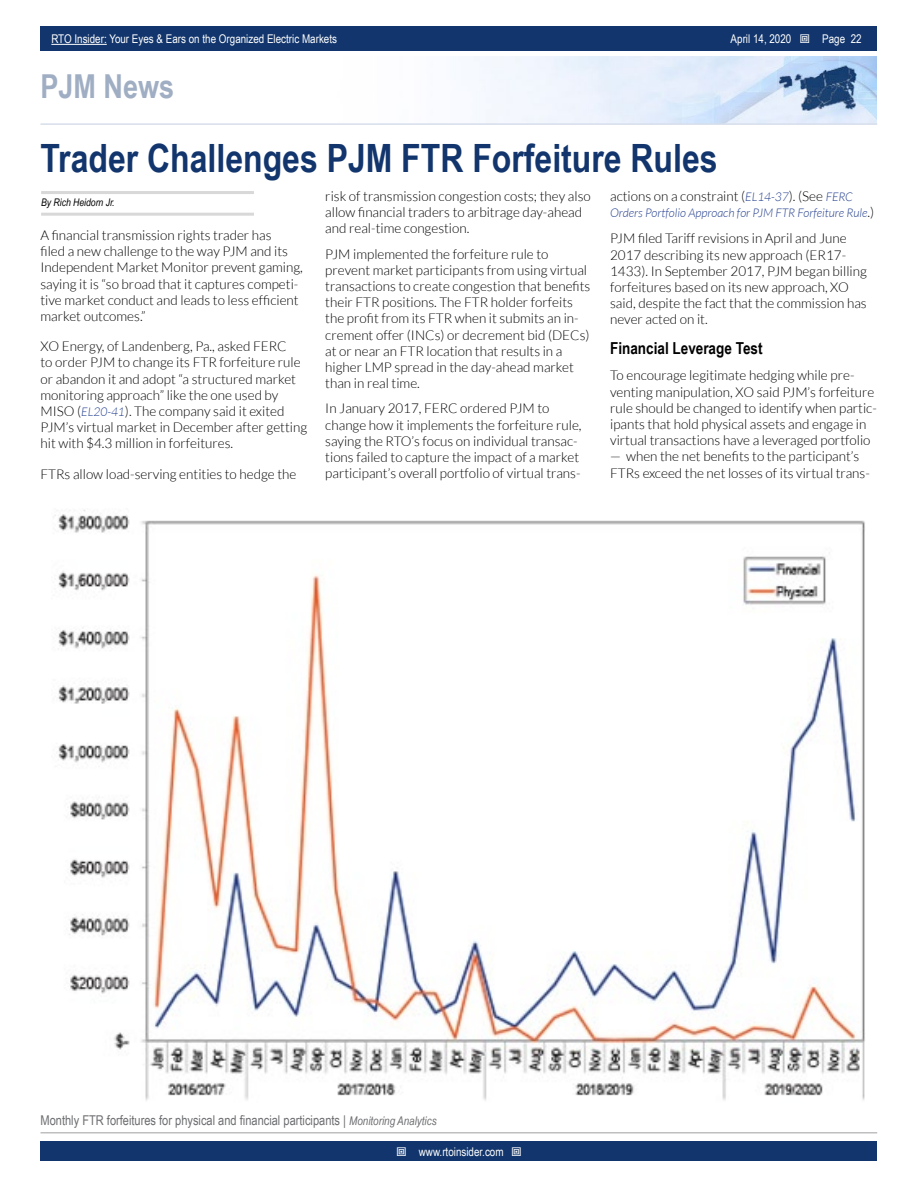
<style>
.page{position:relative;width:918px;height:1188px;background:#fff}
.page>*{position:absolute;margin:0;border:0;box-sizing:border-box;transform-origin:0 0}
.t1{font:700 39px "Arial Narrow";color:#11356c}
.t2{font:700 33px "Arial Narrow";color:#a0aec4}
.t3{font:700 16.5px "Arial Narrow";color:#000}
.t4{font:300 13.5px/16.2px "Lato";color:#000}
.t5{font:13.5px "Arial Narrow";color:#6d6e71}
.t6{font:12px "Arial Narrow";color:#fff}
.t7{font:italic 300 12px "Lato";color:#25408f}
.t8{font:italic 10.5px "Arial Narrow";color:#000}
.s1{font-style:italic;font-size:12px;color:#25408f}
.s2{font-style:normal;font-size:13.5px;color:#000}
.s3{font-style:italic;font-size:12px}
</style>
<div class="page">
<div style="left:41px;top:1142px;width:836px;height:19px;background:#11356c"></div>
<div style="left:41px;top:27px;width:836px;height:24px;background:#11356c"></div>
<hr style="left:51px;top:44px;width:56px;height:1px;background:#fff">
<img style="left:474px;top:56px;width:403px;height:67px">
<hr style="left:40px;top:123px;width:837px;height:2px;background:#d6deec">
<hr style="left:41px;top:191px;width:213px;height:3px;background:#d8d8d8">
<hr style="left:41px;top:213px;width:213px;height:3px;background:#d8d8d8">
<hr style="left:40px;top:1132px;width:837px;height:2px;background:#bfbfbf">
<img style="left:53px;top:509px;width:812px;height:592px">
<p class="t6" style="left:51px;top:30px;width:287px">RTO Insider: Your Eyes &amp; Ears on the Organized Electric Markets</p>
<p class="t6" style="left:731px;top:30px;width:62px">April 14, 2020</p>
<p class="t6" style="left:822px;top:30px;width:41px">Page 22</p>
<h2 class="t2" style="left:40px;top:61px;width:135px">PJM News</h2>
<h1 class="t1" style="left:40px;top:129px;width:679px">Trader Challenges PJM FTR Forfeiture Rules</h1>
<p class="t8" style="left:41px;top:195px;width:75px">By Rich Heidorn Jr.</p>
<p class="t4" style="left:610px;top:188px;width:244px">actions on a constraint (<span class="s1">EL14-37</span>). (See <span class="s1">FERC</span></p>
<p class="t7" style="left:610px;top:206px;width:266px">Orders Portfolio Approach for PJM FTR Forfeiture Rule<span class="s2">.)</span></p>
<p class="t4" style="left:610px;top:231px;width:258px">PJM filed Tariff revisions in April and June 2017 describing its new approach (ER17- 1433). In September 2017, PJM began billing forfeitures based on its new approach, XO said, despite the fact that the commission has never acted on it.</p>
<p class="t3" style="left:610px;top:336px;width:154px">Financial Leverage Test</p>
<p class="t4" style="left:610px;top:368px;width:268px">To encourage legitimate hedging while pre&shy;venting manipulation, XO said PJM’s forfeiture rule should be changed to identify when partic&shy;ipants that hold physical assets and engage in virtual transactions have a leveraged portfolio</p>
<p class="t4" style="left:610px;top:449px;width:261px">— when the net benefits to the participant’s<br>FTRs exceed the net losses of its virtual trans-</p>
<p class="t4" style="left:325px;top:188px;width:267px">risk of transmission congestion costs; they also allow financial traders to arbitrage day-ahead and real-time congestion.</p>
<p class="t4" style="left:325px;top:246px;width:267px">PJM implemented the forfeiture rule to prevent market participants from using virtual transactions to create congestion that benefits their FTR positions. The FTR holder forfeits the profit from its FTR when it submits an in&shy;crement offer (INCs) or decrement bid (DECs) at or near an FTR location that results in a higher LMP spread in the day-ahead market than in real time.</p>
<p class="t4" style="left:325px;top:400px;width:258px">In January 2017, FERC ordered PJM to change how it implements the forfeiture rule, saying the RTO’s focus on individual transac&shy;tions failed to capture the impact of a market participant’s overall portfolio of virtual trans-</p>
<p class="t4" style="left:40px;top:227px;width:264px">A financial transmission rights trader has<br>filed a new challenge to the way PJM and its Independent Market Monitor prevent gaming, saying it is “so broad that it captures competi&shy;tive market conduct and leads to less efficient market outcomes.”</p>
<p class="t4" style="left:40px;top:338px;width:268px">XO Energy, of Landenberg, Pa., asked FERC<br>to order PJM to change its FTR forfeiture rule or abandon it and adopt “a structured market monitoring approach” like the one used by MISO (<span class="s1">EL20-41</span>). The company said it exited PJM’s virtual market in December after getting hit with $4.3 million in forfeitures.</p>
<p class="t4" style="left:41px;top:466px;width:257px">FTRs allow load-serving entities to hedge the</p>
<p class="t5" style="left:40px;top:1111px;width:398px">Monthly FTR forfeitures for physical and financial participants | <span class="s3">Monitoring Analytics</span></p>
<p class="t6" style="left:419px;top:1143px;width:86px">www.rtoinsider.com</p>
</div>
